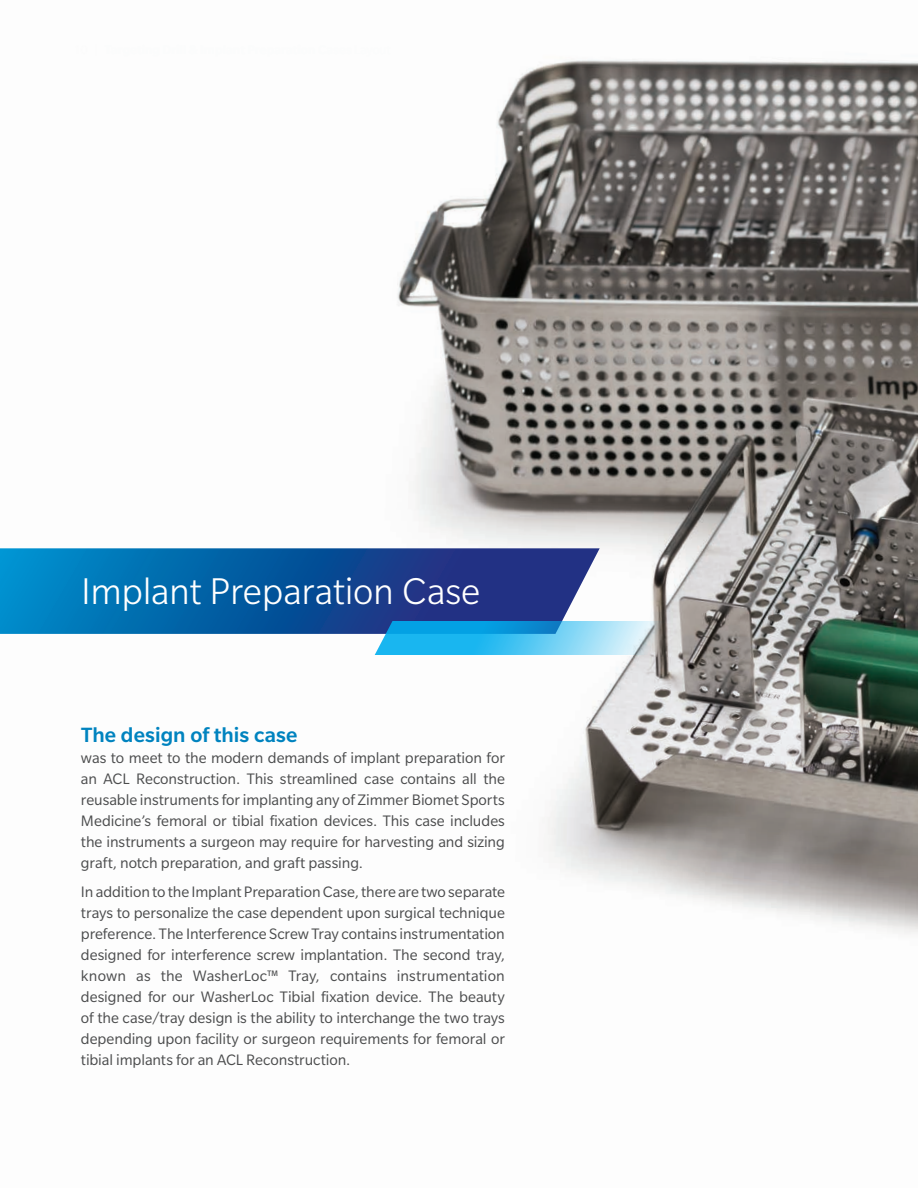
<style>
.page{position:relative;width:918px;height:1188px;background:#fff}
.page>*{position:absolute;margin:0;border:0;box-sizing:border-box;transform-origin:0 0}
.t1{font:300 40.5px "Slate Pro";letter-spacing:-.005em;color:#fff}
.t2{font:500 22.5px "Slate Pro";letter-spacing:.005em;color:#0083bf}
.t3{font:16.5px/21px "Slate Pro";letter-spacing:-.005em;color:#4b4c4d;text-align:justify}
</style>
<div class="page">
<img style="left:374px;top:59px;width:544px;height:875px">
<svg style="left:0;top:548px;width:600px;height:86px;background:#125ba1"></svg>
<svg style="left:366px;top:622px;width:406px;height:32px;background:#67b0ce"></svg>
<p class="t1" style="left:81px;top:570px;width:401px">Implant Preparation Case</p>
<p class="t2" style="left:81px;top:723px;width:218px">The design of this case</p>
<p class="t3" style="left:81px;top:747px;width:425px">was to meet to the modern demands of implant preparation for an ACL Reconstruction. This streamlined case contains all the reusable instruments for implanting any of Zimmer Biomet Sports Medicine’s femoral or tibial fixation devices. This case includes the instruments a surgeon may require for harvesting and sizing graft, notch preparation, and graft passing.</p>
<p class="t3" style="left:81px;top:881px;width:425px">In addition to the Implant Preparation Case, there are two separate trays to personalize the case dependent upon surgical technique preference. The Interference Screw Tray contains instrumentation designed for interference screw implantation. The second tray, known as the WasherLoc™ Tray, contains instrumentation designed for our WasherLoc Tibial fixation device. The beauty of the case/tray design is the ability to interchange the two trays depending upon facility or surgeon requirements for femoral or tibial implants for an ACL Reconstruction.</p>
</div>
